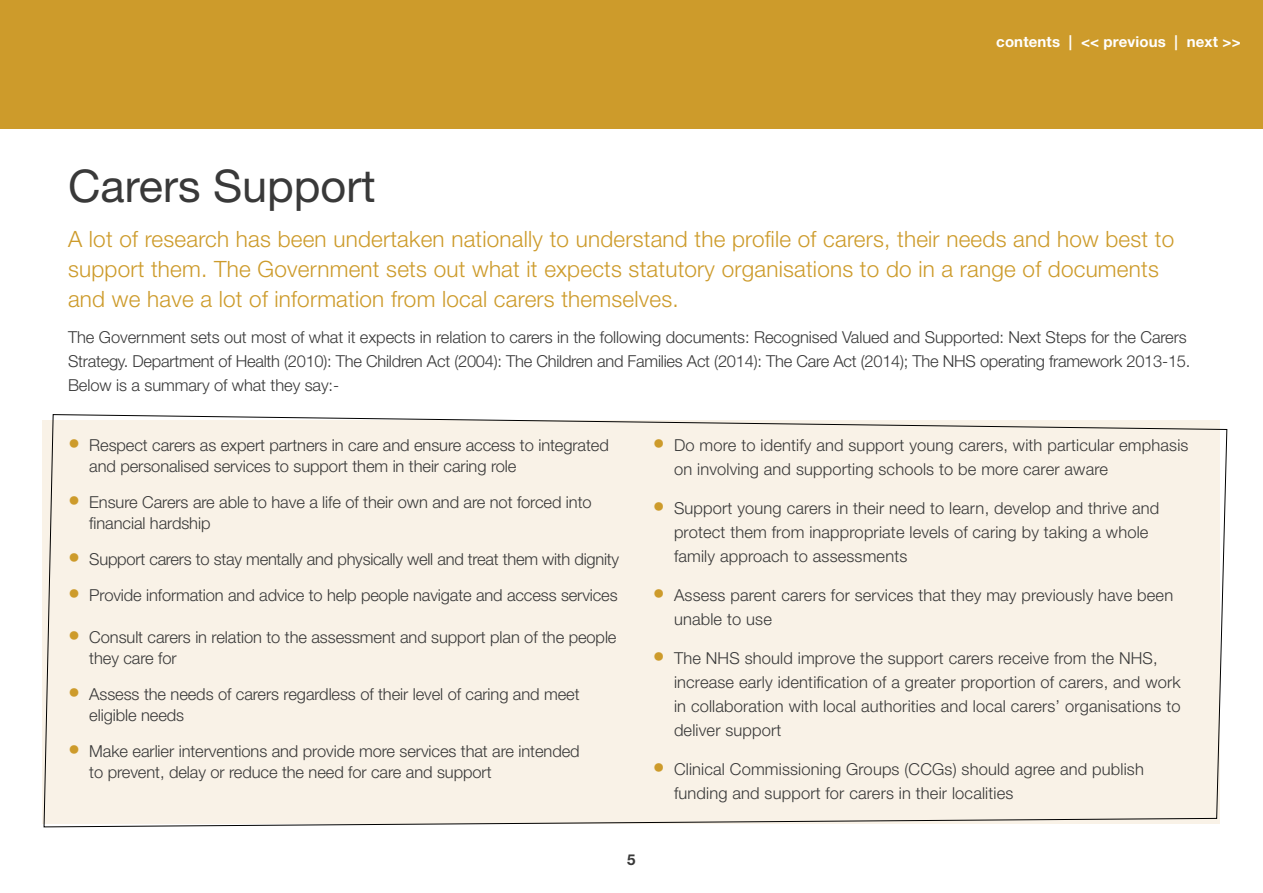
<style>
.page{position:relative;width:1263px;height:893px;background:#fff}
.page>*{position:absolute;margin:0;border:0;box-sizing:border-box;transform-origin:0 0}
.t1{font:45px "Helvetica Neue LT Std";color:#393939}
.t2{font:300 22.5px/30px "Helvetica Neue LT Std";letter-spacing:.01em;color:#cd9b2b}
.t3{font:300 16.5px/24px "Helvetica Neue LT Std";letter-spacing:-.005em;color:#393939}
.t4{font:700 15px "Helvetica Neue LT Std";letter-spacing:.01em;color:#fff}
.t5{font:700 15px "Helvetica Neue LT Std";color:#393939}
.s1{font-size:24px;color:#cd9b2b}
</style>
<div class="page">
<div style="left:43px;top:414px;width:1185px;height:414px;background:#f9f2e7"></div>
<div style="left:0;top:0;width:1263px;height:129px;background:#cd9b2b"></div>
<p class="t4" style="left:996px;top:32px;width:246px">contents | &lt;&lt; previous | next &gt;&gt;</p>
<h1 class="t1" style="left:68px;top:159px;width:309px">Carers Support</h1>
<p class="t2" style="left:68px;top:224px;width:1108px">A lot of research has been undertaken nationally to understand the profile of carers, their needs and how best to support them. The Government sets out what it expects statutory organisations to do in a range of documents and we have a lot of information from local carers themselves.</p>
<p class="t3" style="left:68px;top:325px;width:1124px">The Government sets out most of what it expects in relation to carers in the following documents: Recognised Valued and Supported: Next Steps for the Carers<br>Strategy. Department of Health (2010): The Children Act (2004): The Children and Families Act (2014): The Care Act (2014); The NHS operating framework 2013-15.<br>Below is a summary of what they say:-</p>
<p class="t3" style="left:89px;top:434px;width:521px;line-height:21px;text-indent:-21px"><span class="s1">•</span> Respect carers as expert partners in care and ensure access to integrated and personalised services to support them in their caring role</p>
<p class="t3" style="left:89px;top:491px;width:504px;line-height:21px;text-indent:-21px"><span class="s1">•</span> Ensure Carers are able to have a life of their own and are not forced into financial hardship</p>
<p class="t3" style="left:68px;top:547px;width:553px"><span class="s1">•</span> Support carers to stay mentally and physically well and treat them with dignity</p>
<p class="t3" style="left:68px;top:583px;width:551px"><span class="s1">•</span> Provide information and advice to help people navigate and access services</p>
<p class="t3" style="left:89px;top:626px;width:529px;line-height:21px;text-indent:-21px"><span class="s1">•</span> Consult carers in relation to the assessment and support plan of the people they care for</p>
<p class="t3" style="left:89px;top:683px;width:492px;line-height:21px;text-indent:-21px"><span class="s1">•</span> Assess the needs of carers regardless of their level of caring and meet eligible needs</p>
<p class="t3" style="left:89px;top:740px;width:492px;line-height:21px;text-indent:-21px"><span class="s1">•</span> Make earlier interventions and provide more services that are intended to prevent, delay or reduce the need for care and support</p>
<p class="t3" style="left:674px;top:433px;width:516px;text-indent:-21px"><span class="s1">•</span> Do more to identify and support young carers, with particular emphasis on involving and supporting schools to be more carer aware</p>
<p class="t3" style="left:674px;top:496px;width:487px;text-indent:-21px"><span class="s1">•</span> Support young carers in their need to learn, develop and thrive and protect them from inappropriate levels of caring by taking a whole family approach to assessments</p>
<p class="t3" style="left:674px;top:583px;width:501px;text-indent:-21px"><span class="s1">•</span> Assess parent carers for services that they may previously have been unable to use</p>
<p class="t3" style="left:674px;top:646px;width:508px;text-indent:-21px"><span class="s1">•</span> The NHS should improve the support carers receive from the NHS, increase early identification of a greater proportion of carers, and work in collaboration with local authorities and local carers’ organisations to deliver support</p>
<p class="t3" style="left:674px;top:757px;width:471px;text-indent:-21px"><span class="s1">•</span> Clinical Commissioning Groups (CCGs) should agree and publish funding and support for carers in their localities</p>
<p class="t5" style="left:627px;top:851px;width:10px">5</p>
</div>
